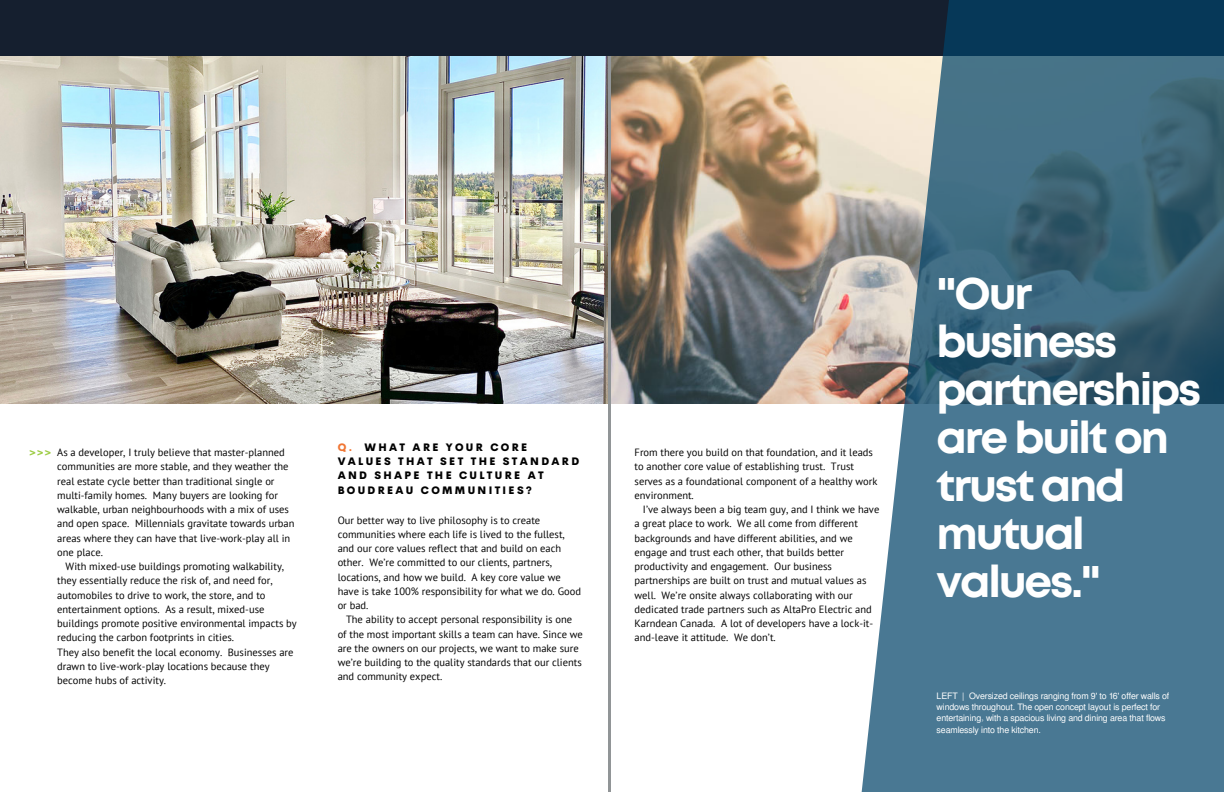
<style>
.page{position:relative;width:1224px;height:792px;background:#fff}
.page>*{position:absolute;margin:0;border:0;box-sizing:border-box;transform-origin:0 0}
.t1{font:700 44.2px/48px "Mont";letter-spacing:-.05em;color:#fff}
.t2{font:600 11.9px "Libre Franklin";color:#9dcc44}
.t3{font:10.5px/14.2px "PT Sans";color:#000}
.t4{font:800 10.5px/14.2px "Cerebri Sans";letter-spacing:.22em;color:#000}
.t5{font:8.8px/11.3px "Mukti";letter-spacing:-.015em;color:#fff}
.s1{color:#f07634}
</style>
<div class="page">
<img style="left:611px;top:55px;width:226px;height:349px">
<img style="left:0;top:55px;width:608px;height:349px">
<hr style="left:608px;top:0;width:3px;height:792px;background:#919597">
<div style="left:0;top:0;width:1224px;height:55px;background:#151f2f"></div>
<svg style="left:837px;top:0;width:387px;height:792px;background:#577b8f"></svg>
<p class="t3" style="left:57px;top:445px;width:239px">As a developer, I truly believe that master-planned communities are more stable, and they weather the real estate cycle better than traditional single or multi-family homes. Many buyers are looking for walkable, urban neighbourhoods with a mix of uses and open space. Millennials gravitate towards urban areas where they can have that live-work-play all in one place.</p>
<p class="t3" style="left:57px;top:559px;width:241px;text-indent:8px">With mixed-use buildings promoting walkability, they essentially reduce the risk of, and need for, automobiles to drive to work, the store, and to entertainment options. As a result, mixed-use buildings promote positive environmental impacts by reducing the carbon footprints in cities.</p>
<p class="t3" style="left:57px;top:645px;width:238px">They also benefit the local economy. Businesses are drawn to live-work-play locations because they become hubs of activity.</p>
<p class="t2" style="left:29px;top:446px;width:24px">&gt;&gt;&gt;</p>
<p class="t4" style="left:338px;top:440px;width:243px"><span class="s1">Q.</span> WHAT ARE YOUR CORE<br>VALUES THAT SET THE STANDARD<br>AND SHAPE THE CULTURE AT</p>
<p class="t4" style="left:338px;top:483px;width:195px">BOUDREAU COMMUNITIES?</p>
<p class="t3" style="left:338px;top:513px;width:245px">Our better way to live philosophy is to create communities where each life is lived to the fullest, and our core values reflect that and build on each other. We’re committed to our clients, partners, locations, and how we build. A key core value we have is take 100% responsibility for what we do. Good or bad.</p>
<p class="t3" style="left:338px;top:612px;width:247px;text-indent:8px">The ability to accept personal responsibility is one of the most important skills a team can have. Since we are the owners on our projects, we want to make sure we’re building to the quality standards that our clients and community expect.</p>
<p class="t3" style="left:635px;top:445px;width:244px">From there you build on that foundation, and it leads to another core value of establishing trust. Trust serves as a foundational component of a healthy work environment.</p>
<p class="t3" style="left:635px;top:502px;width:246px;text-indent:8px">I’ve always been a big team guy, and I think we have a great place to work. We all come from different backgrounds and have different abilities, and we engage and trust each other, that builds better productivity and engagement. Our business partnerships are built on trust and mutual values as well. We’re onsite always collaborating with our dedicated trade partners such as AltaPro Electric and Karndean Canada. A lot of developers have a lock-it&shy;and-leave it attitude. We don’t.</p>
<p class="t1" style="left:937px;top:272px;width:97px">"Our</p>
<p class="t1" style="left:937px;top:320px;width:266px">business partnerships are built on trust and mutual values."</p>
<p class="t5" style="left:937px;top:690px;width:234px">LEFT | Oversized ceilings ranging from 9' to 16' offer walls of windows throughout. The open concept layout is perfect for entertaining, with a spacious living and dining area that flows seamlessly into the kitchen.</p>
</div>
